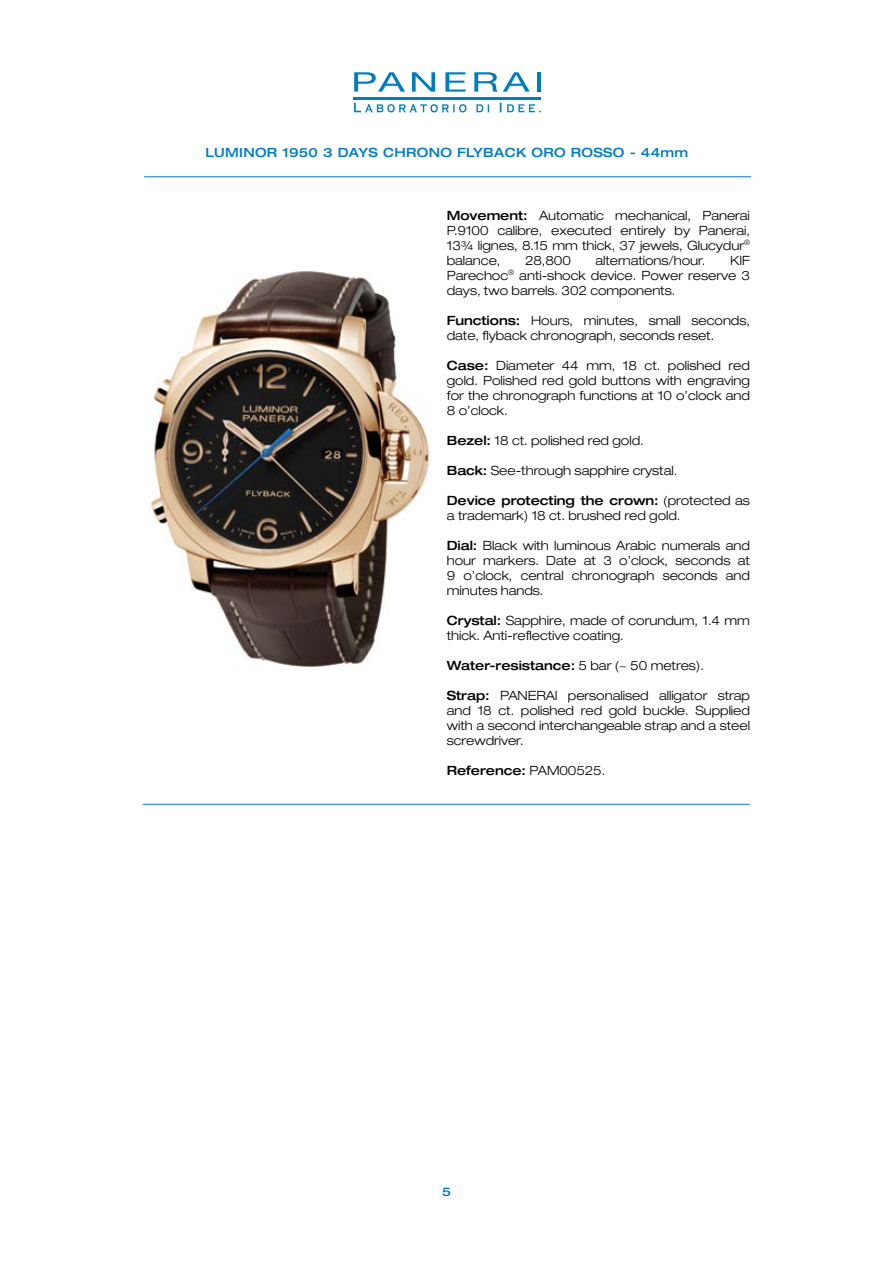
<style>
.page{position:relative;width:893px;height:1263px;background:#fff}
.page>*{position:absolute;margin:0;border:0;box-sizing:border-box;transform-origin:0 0}
.t1{font:300 expanded 12.75px/15px "Helvetica Neue";letter-spacing:-.005em;color:#000;text-align:justify}
.t2{font:500 expanded 12.75px "Helvetica Neue";letter-spacing:-.005em;color:#000}
.t3{font:500 expanded 12.75px "Helvetica Neue";letter-spacing:.025em;color:#007cc3}
.t4{font:500 expanded 12px "Helvetica Neue";color:#007cc3}
.s1{font-weight:500}
.s2{font-weight:300}
</style>
<div class="page">
<hr style="left:144px;top:176px;width:607px;height:1px;background:#007cc3">
<img style="left:148px;top:271px;width:282px;height:399px">
<svg style="left:354px;top:72px;width:51px;height:20px"></svg>
<svg style="left:412px;top:72px;width:23px;height:20px"></svg>
<svg style="left:445px;top:72px;width:21px;height:20px"></svg>
<svg style="left:474px;top:72px;width:56px;height:20px"></svg>
<hr style="left:537px;top:72px;width:4px;height:20px;background:#007cc3">
<hr style="left:354px;top:97px;width:187px;height:2px;background:#007cc3">
<svg style="left:354px;top:103px;width:112px;height:10px"></svg>
<svg style="left:476px;top:104px;width:13px;height:8px"></svg>
<svg style="left:499px;top:103px;width:42px;height:10px"></svg>
<hr style="left:143px;top:804px;width:607px;height:1px;background:#007cc3">
<p class="t3" style="left:205px;top:144px;width:484px">LUMINOR 1950 3 DAYS CHRONO FLYBACK ORO ROSSO - 44mm</p>
<p class="t1" style="left:447px;top:207px;width:305px"><span class="s1">Movement:</span> Automatic mechanical, Panerai P.9100 calibre, executed entirely by Panerai, 13¾ lignes, 8.15 mm thick, 37 jewels, Glucydur<sup>® </sup>balance,</p>
<p class="t1" style="left:525px;top:252px;width:47px">28,800</p>
<p class="t1" style="left:595px;top:252px;width:111px">alternations/hour.</p>
<p class="t1" style="left:447px;top:252px;width:305px;text-indent:283px">KIF Parechoc<sup>®</sup> anti-shock device. Power reserve 3 days, two barrels. 302 components.</p>
<p class="t1" style="left:447px;top:312px;width:305px"><span class="s1">Functions:</span> Hours, minutes, small seconds, date, flyback chronograph, seconds reset.</p>
<p class="t1" style="left:447px;top:357px;width:305px"><span class="s1">Case:</span> Diameter 44 mm, 18 ct. polished red gold. Polished red gold buttons with engraving for the chronograph functions at 10 o’clock and 8 o’clock.</p>
<p class="t1" style="left:447px;top:432px;width:198px"><span class="s1">Bezel:</span> 18 ct. polished red gold.</p>
<p class="t1" style="left:447px;top:462px;width:232px"><span class="s1">Back:</span> See-through sapphire crystal.</p>
<p class="t1" style="left:447px;top:492px;width:305px"><span class="s1">Device protecting the crown:</span> (protected as a trademark) 18 ct. brushed red gold.</p>
<p class="t1" style="left:447px;top:537px;width:305px"><span class="s1">Dial:</span> Black with luminous Arabic numerals and hour markers. Date at 3 o’clock, seconds at 9 o’clock, central chronograph seconds and minutes hands.</p>
<p class="t1" style="left:447px;top:612px;width:305px"><span class="s1">Crystal:</span> Sapphire, made of corundum, 1.4 mm thick. Anti-reflective coating.</p>
<p class="t2" style="left:447px;top:657px;width:259px">Water-resistance: <span class="s2">5 bar (~ 50 metres).</span></p>
<p class="t1" style="left:447px;top:687px;width:305px"><span class="s1">Strap:</span> PANERAI personalised alligator strap and 18 ct. polished red gold buckle. Supplied with a second interchangeable strap and a steel screwdriver.</p>
<p class="t2" style="left:447px;top:762px;width:160px">Reference: <span class="s2">PAM00525.</span></p>
<p class="t4" style="left:442px;top:1184px;width:10px">5</p>
</div>
